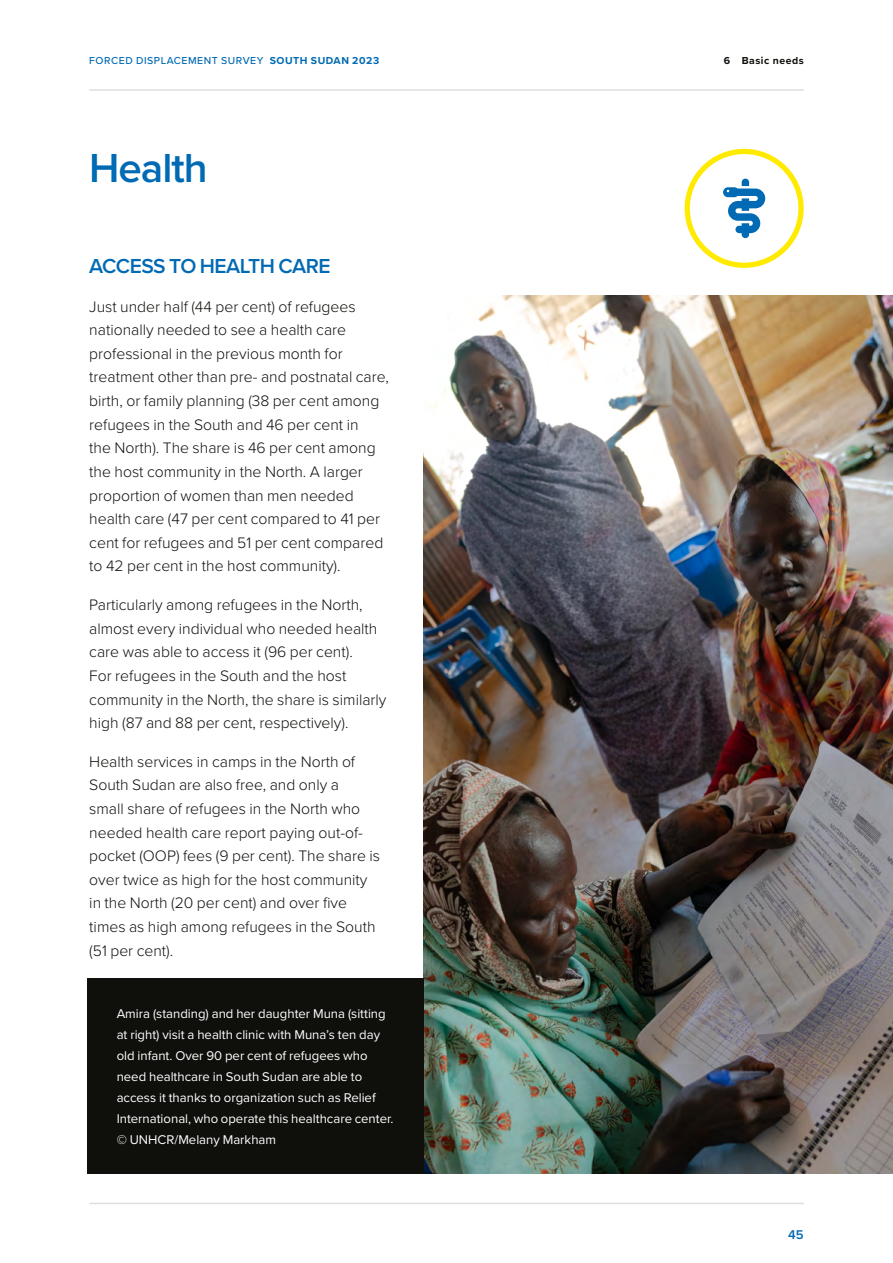
<style>
.page{position:relative;width:893px;height:1263px;background:#fff}
.page>*{position:absolute;margin:0;border:0;box-sizing:border-box;transform-origin:0 0}
.t1{font:600 42px "Proxima Nova";letter-spacing:-.025em;color:#006ab4}
.t2{font:600 21px "Proxima Nova";letter-spacing:-.025em;color:#006ab4}
.t3{font:300 15.75px/23.7px "Proxima Nova";color:#0f100c}
.t4{font:13.2px/21px "Proxima Nova";color:#fff}
.t5{font:600 13.2px "Proxima Nova";color:#006ab4}
.t6{font:500 10.5px "Proxima Nova";letter-spacing:.05em;color:#006ab4}
.t7{font:700 10.5px "Proxima Nova";letter-spacing:.05em;color:#0f100c}
.t8{font:700 10.5px "Proxima Nova";letter-spacing:.05em;color:#006ab4}
.s1{font-weight:700}
</style>
<div class="page">
<img style="left:423px;top:296px;width:470px;height:878px">
<div style="left:87px;top:978px;width:336px;height:175px;background:#0f100c"></div>
<div style="left:87px;top:1104px;width:336px;height:70px;background:#0f100c"></div>
<div style="left:685px;top:149px;width:119px;height:119px;border:5px solid #ffea00;border-radius:50%"></div>
<svg style="left:723px;top:179px;width:42px;height:59px"></svg>
<hr style="left:89px;top:1203px;width:715px;height:1px;background:#dfdddd">
<hr style="left:89px;top:89px;width:715px;height:2px;background:#dfdddd">
<p class="t6" style="left:89px;top:53px;width:196px">FORCED DISPLACEMENT SURVEY <span class="s1">South</span></p>
<p class="t8" style="left:311px;top:53px;width:16px">Sudan</p>
<p class="t8" style="left:352px;top:53px;width:28px">2023</p>
<p class="t7" style="left:724px;top:53px;width:81px">6 Basic needs</p>
<h1 class="t1" style="left:89px;top:137px;width:120px">Health</h1>
<h2 class="t2" style="left:89px;top:250px;width:243px">ACCESS TO HEALTH CARE</h2>
<p class="t3" style="left:89px;top:294px;width:301px">Just under half (44 per cent) of refugees nationally needed to see a health care professional in the previous month for treatment other than pre- and postnatal care, birth, or family planning (38 per cent among refugees in the South and 46 per cent in<br>the North). The share is 46 per cent among the host community in the North. A larger proportion of women than men needed health care (47 per cent compared to 41 per cent for refugees and 51 per cent compared to 42 per cent in the host community).</p>
<p class="t3" style="left:89px;top:592px;width:299px">Particularly among refugees in the North, almost every individual who needed health care was able to access it (96 per cent).<br>For refugees in the South and the host community in the North, the share is similarly high (87 and 88 per cent, respectively).</p>
<p class="t3" style="left:89px;top:749px;width:292px">Health services in camps in the North of South Sudan are also free, and only a<br>small share of refugees in the North who needed health care report paying out-of&shy;pocket (OOP) fees (9 per cent). The share is over twice as high for the host community in the North (20 per cent) and over five times as high among refugees in the South (51 per cent).</p>
<p class="t4" style="left:117px;top:1002px;width:278px">Amira (standing) and her daughter Muna (sitting at right) visit a health clinic with Muna’s ten day old infant. Over 90 per cent of refugees who need healthcare in South Sudan are able to access it thanks to organization such as Relief International, who operate this healthcare center. © UNHCR/Melany Markham</p>
<p class="t5" style="left:788px;top:1224px;width:17px">45</p>
</div>
